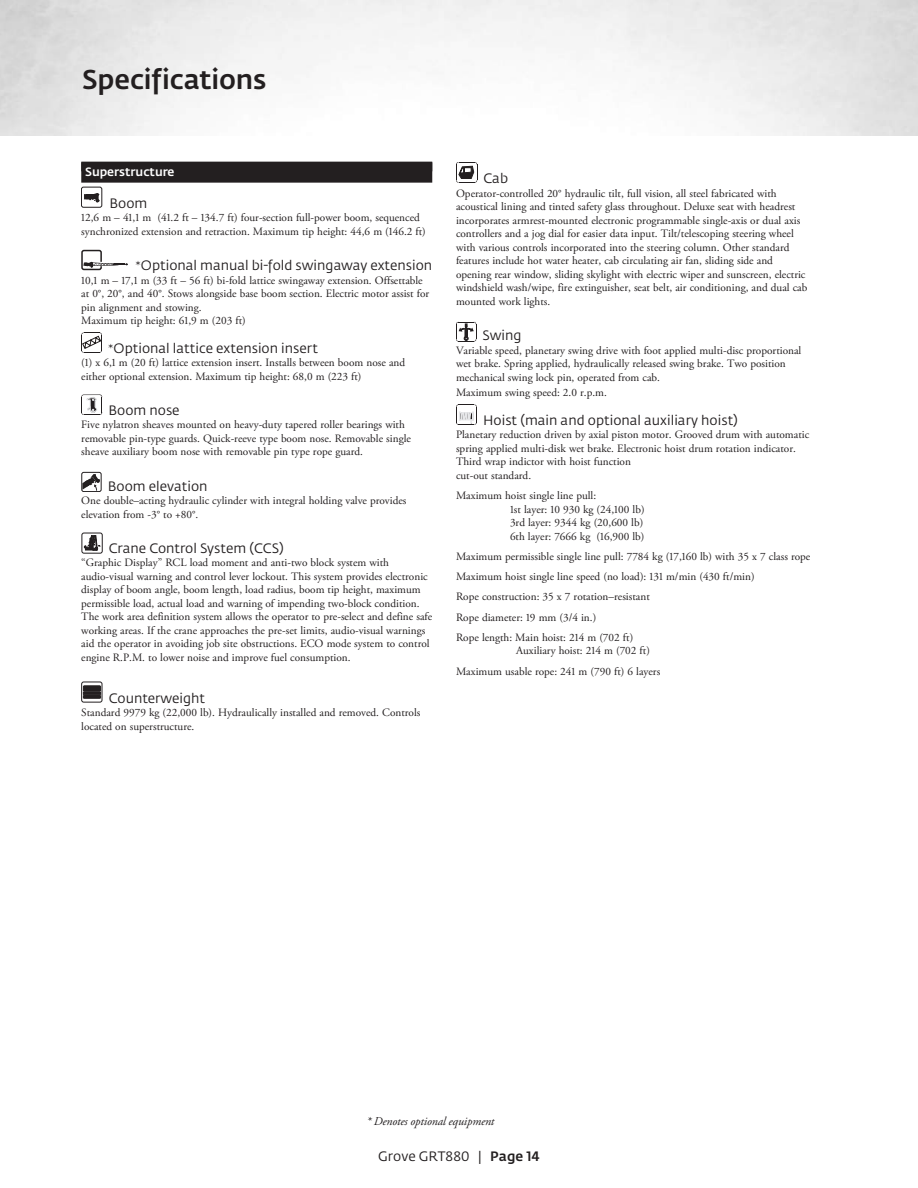
<style>
.page{position:relative;width:918px;height:1188px;background:#fff}
.page>*{position:absolute;margin:0;border:0;box-sizing:border-box;transform-origin:0 0}
.t1{font:500 27px "Fedra Sans Pro";letter-spacing:-.005em;color:#231f20}
.t2{font:13.5px "Fedra Sans Pro";color:#231f20}
.t3{font:italic 12px "Adobe Garamond Pro";letter-spacing:-.01em;color:#231f20}
.t4{font:500 12px "Fedra Sans Pro";color:#fff}
.t5{font:11.25px/13.5px "Adobe Garamond Pro";color:#231f20}
.s1{font-family:"Adobe Garamond Pro"}
.s2{font-weight:500}
</style>
<div class="page">
<div style="left:81px;top:162px;width:351px;height:21px;background:#231f20"></div>
<div style="left:81px;top:187px;width:21px;height:20px;border:1px solid #231f20;border-radius:2px"></div>
<svg style="left:84px;top:193px;width:16px;height:10px"></svg>
<div style="left:81px;top:250px;width:21px;height:20px;background:#fff;border:2px solid #231f20;border-radius:2px"></div>
<svg style="left:83px;top:262px;width:45px;height:6px"></svg>
<svg style="left:81px;top:332px;width:21px;height:21px"></svg>
<svg style="left:81px;top:394px;width:22px;height:21px"></svg>
<div style="left:82px;top:472px;width:19px;height:20px;border:1px solid #231f20;border-radius:2px"></div>
<svg style="left:82px;top:474px;width:18px;height:17px"></svg>
<div style="left:82px;top:533px;width:20px;height:20px;border:1px solid #231f20;border-radius:2px"></div>
<svg style="left:84px;top:535px;width:16px;height:16px"></svg>
<svg style="left:82px;top:682px;width:20px;height:20px"></svg>
<div style="left:81px;top:682px;width:21px;height:20px;border:1px solid #231f20;border-radius:2px"></div>
<div style="left:83px;top:686px;width:18px;height:5px;background:#231f20"></div>
<div style="left:83px;top:686px;width:18px;height:5px;border:1px solid #231f20"></div>
<div style="left:83px;top:692px;width:18px;height:3px;border:1px solid #231f20"></div>
<div style="left:83px;top:695px;width:18px;height:4px;border:1px solid #231f20"></div>
<svg style="left:456px;top:162px;width:22px;height:21px"></svg>
<svg style="left:456px;top:322px;width:21px;height:20px"></svg>
<svg style="left:456px;top:404px;width:21px;height:21px"></svg>
<h1 class="t1" style="left:82px;top:62px;width:186px">Specifications</h1>
<p class="t4" style="left:85px;top:164px;width:91px">Superstructure</p>
<p class="t2" style="left:109px;top:195px;width:39px">Boom</p>
<p class="t5" style="left:81px;top:212px;width:346px">12,6 m – 41,1 m (41.2 ft – 134.7 ft) four-section full-power boom, sequenced synchronized extension and retraction. Maximum tip height: 44,6 m (146.2 ft)</p>
<p class="t2" style="left:136px;top:257px;width:298px"><span class="s1">*</span>Optional manual bi-fold swingaway extension</p>
<p class="t5" style="left:81px;top:274px;width:349px">10,1 m – 17,1 m (33 ft – 56 ft) bi-fold lattice swingaway extension. Offsettable at 0°, 20°, and 40°. Stows alongside base boom section. Electric motor assist for pin alignment and stowing.<br>Maximum tip height: 61,9 m (203 ft)</p>
<p class="t2" style="left:108px;top:340px;width:211px"><span class="s1">*</span>Optional lattice extension insert</p>
<p class="t5" style="left:81px;top:356px;width:325px">(1) x 6,1 m (20 ft) lattice extension insert. Installs between boom nose and either optional extension. Maximum tip height: 68,0 m (223 ft)</p>
<p class="t2" style="left:109px;top:402px;width:73px">Boom nose</p>
<p class="t5" style="left:81px;top:419px;width:331px">Five nylatron sheaves mounted on heavy-duty tapered roller bearings with removable pin-type guards. Quick-reeve type boom nose. Removable single sheave auxiliary boom nose with removable pin type rope guard.</p>
<p class="t2" style="left:108px;top:478px;width:101px">Boom elevation</p>
<p class="t5" style="left:81px;top:494px;width:327px">One double–acting hydraulic cylinder with integral holding valve provides elevation from -3° to +80°.</p>
<p class="t2" style="left:109px;top:540px;width:177px">Crane Control System (CCS)</p>
<p class="t5" style="left:81px;top:557px;width:353px">“Graphic Display” RCL load moment and anti-two block system with audio-visual warning and control lever lockout. This system provides electronic display of boom angle, boom length, load radius, boom tip height, maximum permissible load, actual load and warning of impending two-block condition.<br>The work area definition system allows the operator to pre-select and define safe working areas. If the crane approaches the pre-set limits, audio-visual warnings aid the operator in avoiding job site obstructions. ECO mode system to control engine R.P.M. to lower noise and improve fuel consumption.</p>
<p class="t2" style="left:109px;top:690px;width:98px">Counterweight</p>
<p class="t5" style="left:81px;top:707px;width:341px">Standard 9979 kg (22,000 lb). Hydraulically installed and removed. Controls located on superstructure.</p>
<p class="t2" style="left:484px;top:170px;width:26px">Cab</p>
<p class="t5" style="left:456px;top:187px;width:353px">Operator-controlled 20° hydraulic tilt, full vision, all steel fabricated with acoustical lining and tinted safety glass throughout. Deluxe seat with headrest incorporates armrest-mounted electronic programmable single-axis or dual axis controllers and a jog dial for easier data input. Tilt/telescoping steering wheel with various controls incorporated into the steering column. Other standard features include hot water heater, cab circulating air fan, sliding side and opening rear window, sliding skylight with electric wiper and sunscreen, electric windshield wash/wipe, fire extinguisher, seat belt, air conditioning, and dual cab mounted work lights.</p>
<p class="t2" style="left:483px;top:327px;width:41px">Swing</p>
<p class="t5" style="left:456px;top:344px;width:347px">Variable speed, planetary swing drive with foot applied multi-disc proportional wet brake. Spring applied, hydraulically released swing brake. Two position mechanical swing lock pin, operated from cab.</p>
<p class="t5" style="left:456px;top:386px;width:152px">Maximum swing speed: 2.0 r.p.m.</p>
<p class="t2" style="left:483px;top:412px;width:256px">Hoist (main and optional auxiliary hoist)</p>
<p class="t5" style="left:456px;top:428px;width:355px">Planetary reduction driven by axial piston motor. Grooved drum with automatic spring applied multi-disk wet brake. Electronic hoist drum rotation indicator.<br>Third wrap indictor with hoist function<br>cut-out standard.</p>
<p class="t5" style="left:510px;top:489px;width:136px;text-indent:-54px">Maximum hoist single line pull:<br>1st layer: 10 930 kg (24,100 lb)<br>3rd layer: 9344 kg (20,600 lb)<br>6th layer: 7666 kg (16,900 lb)</p>
<p class="t5" style="left:456px;top:546px;width:356px;line-height:20.2px">Maximum permissible single line pull: 7784 kg (17,160 lb) with 35 x 7 class rope Maximum hoist single line speed (no load): 131 m/min (430 ft/min)<br>Rope construction: 35 x 7 rotation–resistant<br>Rope diameter: 19 mm (3/4 in.)<br>Rope length: Main hoist: 214 m (702 ft)</p>
<p class="t5" style="left:456px;top:641px;width:206px;line-height:20.2px;text-indent:60px">Auxiliary hoist: 214 m (702 ft)<br>Maximum usable rope: 241 m (790 ft) 6 layers</p>
<p class="t3" style="left:366px;top:1114px;width:129px">* Denotes optional equipment</p>
<p class="t2" style="left:378px;top:1148px;width:163px">Grove GRT880 | <span class="s2">Page 14</span></p>
</div>
